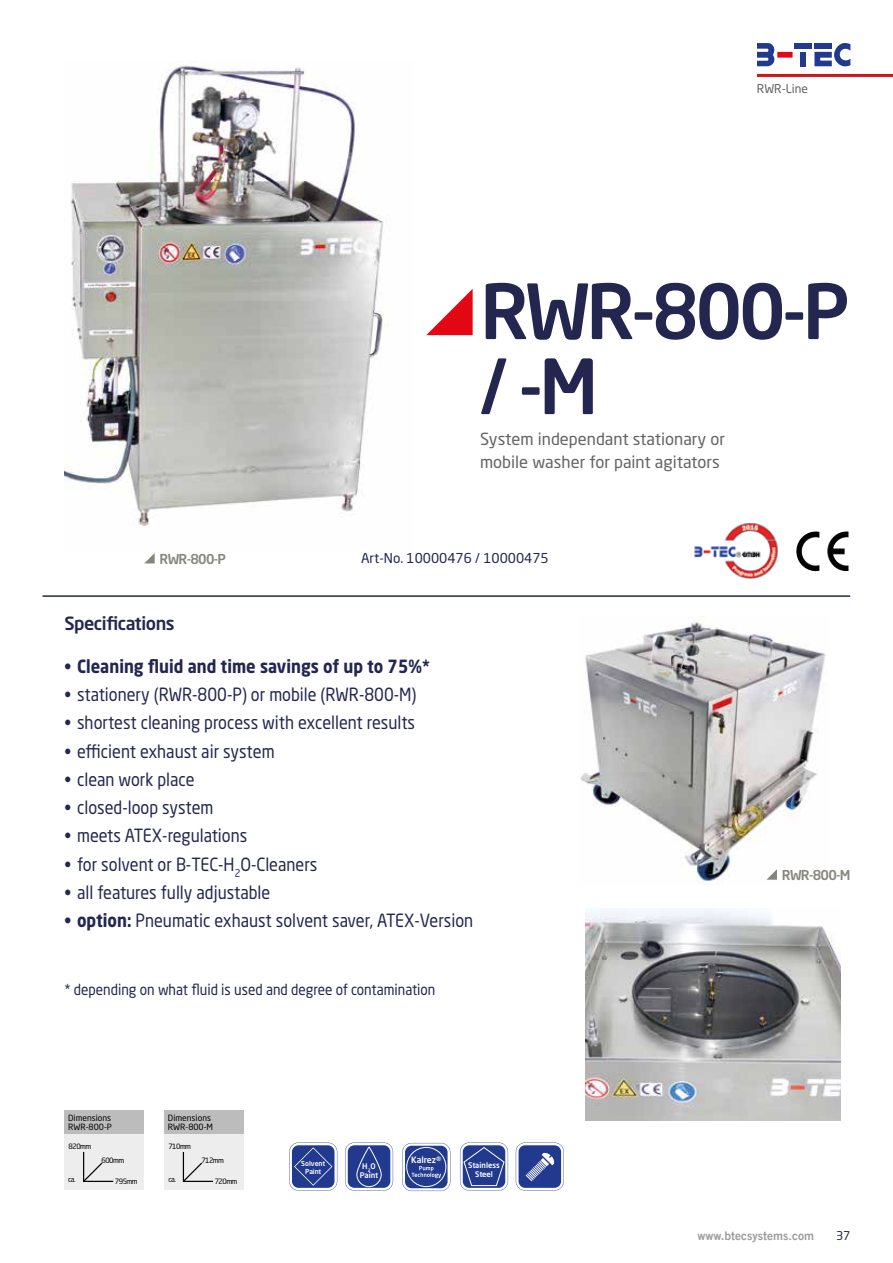
<style>
.page{position:relative;width:893px;height:1263px;background:#fff}
.page>*{position:absolute;margin:0;border:0;box-sizing:border-box;transform-origin:0 0}
.t1{font:500 75px/75px "Neo Sans Std";letter-spacing:-.05em;color:#232750}
.t2{font:18px "Neo Sans Std";color:#232750;scale:.9 1}
.t3{font:700 18px "Neo Sans Std";color:#232750;scale:.9 1}
.t4{font:500 18px "Neo Sans Std";letter-spacing:-.025em;color:#232750}
.t5{font:16.5px/22.5px "Neo Sans Std";color:#646363}
.t6{font:15px "Neo Sans Std";color:#232750;scale:.9 1}
.t7{font:13.5px "Neo Sans Std";color:#232750}
.t8{font:500 13.5px "Neo Sans Std";letter-spacing:-.05em;color:#87867d}
.t9{font:12px "Trade Gothic LT Bold Two";color:#9d9d9c}
.t10{font:12px "Neo Sans Std";color:#646363}
.t11{font:12px "Neo Sans Std";color:#232750}
.t12{font:500 8.7px "Neo Sans Std";color:#fff}
.t13{font:8.55px/9px "Neo Sans Std";color:#000}
.t14{font:500 7.65px/9.1px "Neo Sans Std";color:#fff;text-align:center}
.t15{font:7.35px "Neo Sans Std";letter-spacing:-.075em;color:#000}
.t16{font:500 6.75px/8.1px "Neo Sans Std";color:#fff;text-align:center}
.s1{font-weight:700}
</style>
<div class="page">
<svg style="left:516px;top:1142px;width:48px;height:48px"></svg>
<svg style="left:534px;top:1166px;width:7px;height:7px"></svg>
<svg style="left:533px;top:1167px;width:7px;height:7px"></svg>
<svg style="left:532px;top:1168px;width:7px;height:7px"></svg>
<svg style="left:531px;top:1169px;width:6px;height:7px"></svg>
<svg style="left:529px;top:1171px;width:7px;height:7px"></svg>
<svg style="left:528px;top:1172px;width:7px;height:7px"></svg>
<svg style="left:527px;top:1173px;width:7px;height:7px"></svg>
<svg style="left:526px;top:1174px;width:6px;height:7px"></svg>
<img style="left:694px;top:522px;width:85px;height:57px">
<svg style="left:426px;top:289px;width:47px;height:46px"></svg>
<div style="left:64px;top:1110px;width:80px;height:24px;background:#bcbcbc"></div>
<div style="left:164px;top:1110px;width:80px;height:24px;background:#bcbcbc"></div>
<div style="left:64px;top:1134px;width:80px;height:56px;background:#ededed"></div>
<div style="left:164px;top:1134px;width:80px;height:56px;background:#ededed"></div>
<svg style="left:83px;top:1151px;width:31px;height:31px"></svg>
<svg style="left:182px;top:1151px;width:32px;height:31px"></svg>
<svg style="left:289px;top:1142px;width:48px;height:48px"></svg>
<svg style="left:345px;top:1142px;width:48px;height:48px;background:#596bab"></svg>
<div style="left:356px;top:1147px;width:26px;height:40px;border:1px solid #fff;border-radius:12px"></div>
<svg style="left:460px;top:1142px;width:48px;height:48px;background:#5b6dac"></svg>
<img style="left:64px;top:64px;width:324px;height:462px">
<hr style="left:43px;top:595px;width:807px;height:2px;background:#232750">
<img style="left:580px;top:619px;width:246px;height:265px">
<img style="left:585px;top:908px;width:256px;height:212px">
<svg style="left:145px;top:553px;width:10px;height:10px"></svg>
<svg style="left:766px;top:869px;width:11px;height:11px"></svg>
<img style="left:827px;top:531px;width:18px;height:24px">
<svg style="left:402px;top:1143px;width:48px;height:48px;background:#6274b0"></svg>
<svg style="left:757px;top:43px;width:18px;height:23px"></svg>
<div style="left:777px;top:52px;width:16px;height:6px;background:#e30613"></div>
<div style="left:795px;top:43px;width:17px;height:6px;background:#213a8f"></div>
<div style="left:800px;top:52px;width:6px;height:14px;background:#213a8f"></div>
<svg style="left:814px;top:43px;width:36px;height:24px"></svg>
<hr style="left:757px;top:74px;width:136px;height:3px;background:#cd171a">
<p class="t10" style="left:757px;top:82px;width:53px">RWR-Line</p>
<p class="t8" style="left:160px;top:550px;width:68px">RWR-800-P</p>
<p class="t4" style="left:64px;top:612px;width:112px">Specifications</p>
<h1 class="t1" style="left:480px;top:272px;width:371px">RWR-800-P / -M</h1>
<p class="t5" style="left:480px;top:428px;width:247px">System independant stationary or mobile washer for paint agitators</p>
<p class="t7" style="left:361px;top:550px;width:189px">Art-No. 10000476 / 10000475</p>
<p class="t3" style="left:64px;top:655px;width:408px">• Cleaning fluid and time savings of up to 75%*</p>
<p class="t2" style="left:64px;top:683px;width:393px">• stationery (RWR-800-P) or mobile (RWR-800-M)</p>
<p class="t2" style="left:64px;top:712px;width:391px">• shortest cleaning process with excellent results</p>
<p class="t2" style="left:64px;top:740px;width:235px">• efficient exhaust air system</p>
<p class="t2" style="left:64px;top:768px;width:146px">• clean work place</p>
<p class="t2" style="left:64px;top:796px;width:167px">• closed-loop system</p>
<p class="t2" style="left:64px;top:825px;width:205px">• meets ATEX-regulations</p>
<p class="t2" style="left:64px;top:853px;width:283px">• for solvent or B-TEC-H<sub>2</sub>O-Cleaners</p>
<p class="t2" style="left:64px;top:881px;width:230px">• all features fully adjustable</p>
<p class="t2" style="left:64px;top:909px;width:456px"><span class="s1">• option:</span> Pneumatic exhaust solvent saver, ATEX-Version</p>
<p class="t6" style="left:64px;top:980px;width:414px">* depending on what fluid is used and degree of contamination</p>
<p class="t13" style="left:68px;top:1113px;width:45px">Dimensions<br>RWR-800-P</p>
<p class="t13" style="left:168px;top:1113px;width:47px">Dimensions<br>RWR-800-M</p>
<p class="t15" style="left:69px;top:1142px;width:24px">820mm</p>
<p class="t15" style="left:168px;top:1142px;width:24px">710mm</p>
<p class="t15" style="left:102px;top:1155px;width:24px">600mm</p>
<p class="t15" style="left:201px;top:1155px;width:24px">712mm</p>
<p class="t15" style="left:68px;top:1175px;width:9px">ca.</p>
<p class="t15" style="left:168px;top:1175px;width:9px">ca.</p>
<p class="t15" style="left:115px;top:1177px;width:24px">795mm</p>
<p class="t15" style="left:215px;top:1177px;width:24px">720mm</p>
<p class="t12" style="left:411px;top:1154px;width:31px">Kalrez®</p>
<p class="t16" style="left:301px;top:1159px;width:25px">Solvent<br>Paint</p>
<p class="t14" style="left:360px;top:1162px;width:20px">H<sub>2</sub>O<br>Paint</p>
<p class="t14" style="left:468px;top:1161px;width:33px">Stainless<br>Steel</p>
<p class="t8" style="left:782px;top:866px;width:70px">RWR-800-M</p>
<p class="t9" style="left:697px;top:1228px;width:118px">www.btecsystems.com</p>
<p class="t11" style="left:836px;top:1228px;width:16px">37</p>
</div>
